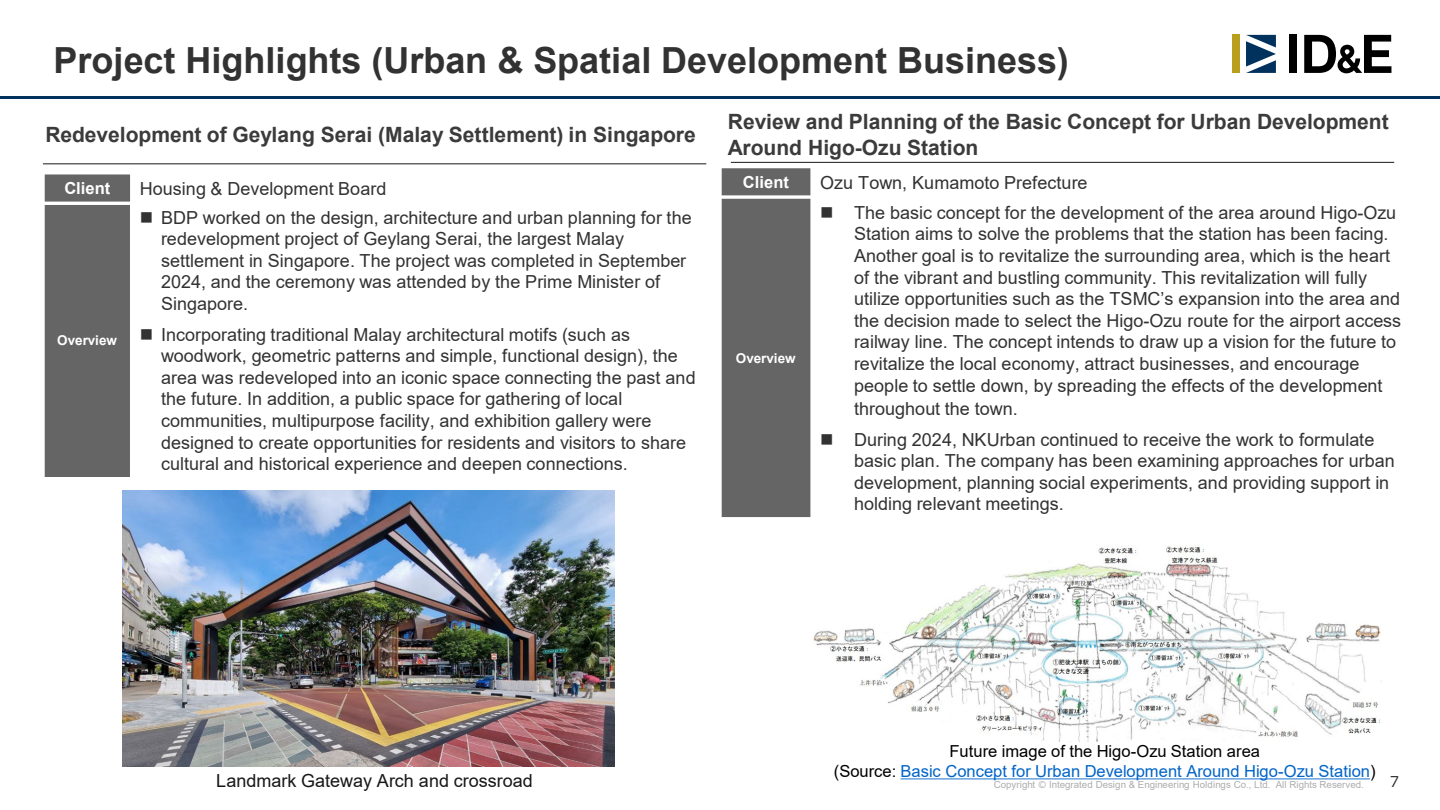
<style>
.page{position:relative;width:1440px;height:810px;background:#fff}
.page>*{position:absolute;margin:0;border:0;box-sizing:border-box;transform-origin:0 0}
.t1{font:700 36px "Arial";color:#323232}
.t2{font:700 21px/25.2px "Arial";color:#3b3b3b}
.t3{font:18px/21.6px "Arial";letter-spacing:.005em;color:#323232}
.t4{font:18px "Arial";color:#171717}
.t5{font:16.5px/19.8px "Arial";color:#0064c8;text-align:center}
.t6{font:700 16.5px "Arial";color:#fff}
.t7{font:15px "Meiryo";color:#323232}
.t8{font:700 13.5px "Arial";color:#fff}
.t9{font:9.75px "Arial";color:#adadad}
.s1{color:#000}
</style>
<div class="page">
<div style="left:1232px;top:35px;width:8px;height:38px;background:#b99f1d"></div>
<svg style="left:1246px;top:35px;width:30px;height:38px"></svg>
<div style="left:1289px;top:35px;width:8px;height:38px;background:#000"></div>
<svg style="left:1304px;top:35px;width:87px;height:38px"></svg>
<hr style="left:0;top:96px;width:1440px;height:2px;background:#00325d">
<hr style="left:43px;top:163px;width:663px;height:1px;background:#323232">
<div style="left:43px;top:202px;width:89px;height:277px;background:#656565"></div>
<hr style="left:130px;top:200px;width:3px;height:280px;background:#fff">
<svg style="left:43px;top:205px;width:2px;height:272px"></svg>
<hr style="left:41px;top:477px;width:667px;height:3px;background:#fff">
<hr style="left:731px;top:162px;width:663px;height:1px;background:#323232">
<div style="left:720px;top:167px;width:92px;height:30px;background:#656565"></div>
<div style="left:720px;top:197px;width:92px;height:322px;background:#656565"></div>
<svg style="left:810px;top:168px;width:2px;height:349px"></svg>
<hr style="left:718px;top:195px;width:693px;height:4px;background:#fff">
<svg style="left:720px;top:168px;width:2px;height:349px"></svg>
<hr style="left:718px;top:165px;width:693px;height:3px;background:#fff">
<hr style="left:718px;top:517px;width:693px;height:3px;background:#fff">
<img style="left:123px;top:490px;width:492px;height:277px">
<img style="left:813px;top:546px;width:568px;height:195px">
<svg style="left:901px;top:778px;width:469px;height:1px"></svg>
<div style="left:43px;top:173px;width:89px;height:30px;background:#656565"></div>
<hr style="left:130px;top:171px;width:3px;height:34px;background:#fff">
<svg style="left:43px;top:174px;width:2px;height:28px"></svg>
<hr style="left:41px;top:171px;width:648px;height:3px;background:#fff">
<hr style="left:41px;top:202px;width:648px;height:3px;background:#fff">
<h2 class="t1" style="left:54px;top:35px;width:1017px">Project Highlights (Urban &amp; Spatial Development Business)</h2>
<p class="t2" style="left:45px;top:122px;width:652px">Redevelopment of Geylang Serai (Malay Settlement) in Singapore</p>
<p class="t6" style="left:64px;top:177px;width:48px">Client</p>
<p class="t3" style="left:140px;top:177px;width:248px">Housing &amp; Development Board</p>
<p class="t8" style="left:57px;top:331px;width:61px">Overview</p>
<p class="t3" style="left:161px;top:206px;width:532px;text-indent:-21px">■ BDP worked on the design, architecture and urban planning for the redevelopment project of Geylang Serai, the largest Malay settlement in Singapore. The project was completed in September 2024, and the ceremony was attended by the Prime Minister of Singapore.</p>
<p class="t3" style="left:161px;top:323px;width:536px;text-indent:-21px">■ Incorporating traditional Malay architectural motifs (such as woodwork, geometric patterns and simple, functional design), the area was redeveloped into an iconic space connecting the past and the future. In addition, a public space for gathering of local communities, multipurpose facility, and exhibition gallery were designed to create opportunities for residents and visitors to share cultural and historical experience and deepen connections.</p>
<p class="t2" style="left:728px;top:110px;width:662px">Review and Planning of the Basic Concept for Urban Development<br>Around Higo-Ozu Station</p>
<p class="t6" style="left:743px;top:171px;width:48px">Client</p>
<p class="t3" style="left:820px;top:171px;width:269px">Ozu Town, Kumamoto Prefecture</p>
<p class="t8" style="left:736px;top:349px;width:61px">Overview</p>
<p class="t3" style="left:854px;top:202px;width:549px;text-indent:-34px">■ The basic concept for the development of the area around Higo-Ozu Station aims to solve the problems that the station has been facing.<br>Another goal is to revitalize the surrounding area, which is the heart of the vibrant and bustling community. This revitalization will fully utilize opportunities such as the TSMC’s expansion into the area and the decision made to select the Higo-Ozu route for the airport access railway line. The concept intends to draw up a vision for the future to revitalize the local economy, attract businesses, and encourage people to settle down, by spreading the effects of the development</p>
<p class="t3" style="left:854px;top:398px;width:165px">throughout the town.</p>
<p class="t3" style="left:854px;top:428px;width:542px;text-indent:-34px">■ During 2024, NKUrban continued to receive the work to formulate basic plan. The company has been examining approaches for urban development, planning social experiments, and providing support in holding relevant meetings.</p>
<p class="t4" style="left:216px;top:769px;width:318px">Landmark Gateway Arch and crossroad</p>
<p class="t5" style="left:834px;top:741px;width:543px"><span class="s1">Future image of the Higo-Ozu Station area<br>(Source:</span> Basic Concept for Urban Development Around Higo-Ozu Station<span class="s1">)</span></p>
<p class="t9" style="left:994px;top:778px;width:372px">Copyright Ⓒ Integrated Design &amp; Engineering Holdings Co., Ltd. All Rights Reserved.</p>
<p class="t7" style="left:1390px;top:772px;width:11px">7</p>
</div>
